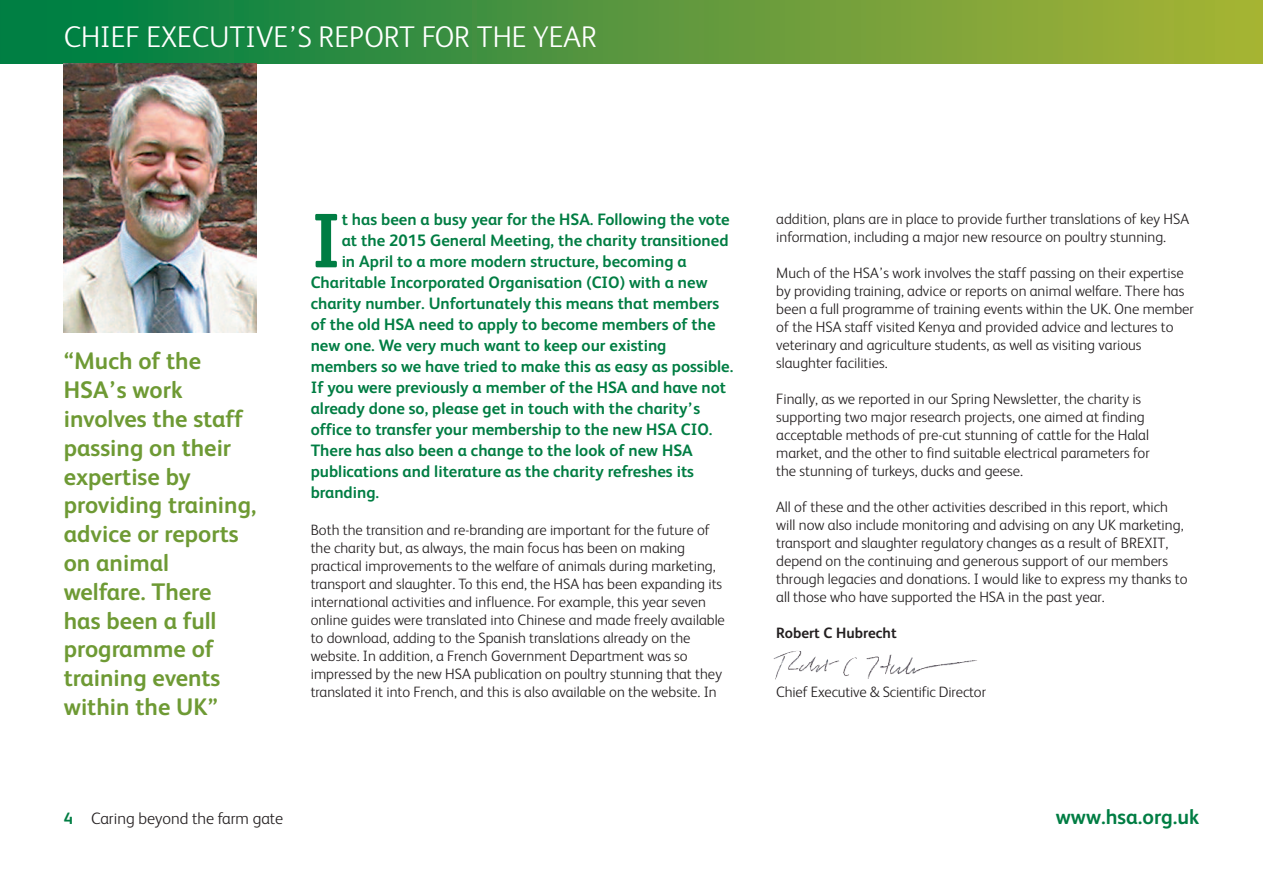
<style>
.page{position:relative;width:1263px;height:893px;background:#fff}
.page>*{position:absolute;margin:0;border:0;box-sizing:border-box;transform-origin:0 0}
.t1{font:700 77.1px "FS Albert";color:#007d43}
.t2{font:300 30px "FS Albert";color:#fff}
.t3{font:700 24px/28.8px "FS Albert";color:#6e9a34}
.t4{font:700 21px "FS Albert";color:#007d43}
.t5{font:700 16.5px "FS Albert";color:#007d43}
.t6{font:300 16.5px "FS Albert";color:#231f20}
.t7{font:300 15px/18px "FS Albert";color:#231f20}
.t8{font:700 15px "FS Albert";color:#231f20}
.s1{font-weight:700;color:#007d43}
</style>
<div class="page">
<div style="left:0;top:0;width:1263px;height:64px;background:linear-gradient(to right,#007c46,#aeb336)"></div>
<img style="left:64px;top:64px;width:193px;height:268px">
<img style="left:773px;top:650px;width:204px;height:30px">
<h2 class="t2" style="left:64px;top:26px;width:535px">CHIEF EXECUTIVE’S REPORT FOR THE YEAR</h2>
<h3 class="t3" style="left:64px;top:349px;width:194px">“Much of the<br>HSA’s work involves the staff passing on their expertise by providing training, advice or reports on animal welfare. There<br>has been a full programme of training events within the UK”</h3>
<h1 class="t1" style="left:311px;top:214px;width:33px">I</h1>
<p class="t5" style="left:342px;top:214px;width:389px">t has been a busy year for the HSA. Following the vote</p>
<p class="t5" style="left:342px;top:235px;width:388px">at the 2015 General Meeting, the charity transitioned</p>
<p class="t5" style="left:342px;top:256px;width:347px">in April to a more modern structure, becoming a</p>
<p class="t5" style="left:311px;top:277px;width:398px">Charitable Incorporated Organisation (CIO) with a new</p>
<p class="t5" style="left:311px;top:298px;width:410px">charity number. Unfortunately this means that members</p>
<p class="t5" style="left:311px;top:319px;width:406px">of the old HSA need to apply to become members of the</p>
<p class="t5" style="left:311px;top:340px;width:357px">new one. We very much want to keep our existing</p>
<p class="t5" style="left:311px;top:361px;width:424px">members so we have tried to make this as easy as possible.</p>
<p class="t5" style="left:311px;top:382px;width:417px">If you were previously a member of the HSA and have not</p>
<p class="t5" style="left:311px;top:403px;width:391px">already done so, please get in touch with the charity’s</p>
<p class="t5" style="left:311px;top:424px;width:403px">office to transfer your membership to the new HSA CIO.</p>
<p class="t5" style="left:311px;top:445px;width:384px">There has also been a change to the look of new HSA</p>
<p class="t5" style="left:311px;top:466px;width:385px">publications and literature as the charity refreshes its</p>
<p class="t5" style="left:311px;top:487px;width:70px">branding.</p>
<p class="t7" style="left:311px;top:522px;width:416px">Both the transition and re-branding are important for the future of the charity but, as always, the main focus has been on making practical improvements to the welfare of animals during marketing, transport and slaughter. To this end, the HSA has been expanding its international activities and influence. For example, this year seven online guides were translated into Chinese and made freely available to download, adding to the Spanish translations already on the website. In addition, a French Government Department was so impressed by the new HSA publication on poultry stunning that they translated it into French, and this is also available on the website. In</p>
<p class="t7" style="left:776px;top:212px;width:414px">addition, plans are in place to provide further translations of key HSA information, including a major new resource on poultry stunning.</p>
<p class="t7" style="left:776px;top:266px;width:419px">Much of the HSA’s work involves the staff passing on their expertise by providing training, advice or reports on animal welfare. There has been a full programme of training events within the UK. One member of the HSA staff visited Kenya and provided advice and lectures to veterinary and agriculture students, as well as visiting various slaughter facilities.</p>
<p class="t7" style="left:776px;top:392px;width:375px">Finally, as we reported in our Spring Newsletter, the charity is supporting two major research projects, one aimed at finding acceptable methods of pre-cut stunning of cattle for the Halal market, and the other to find suitable electrical parameters for the stunning of turkeys, ducks and geese.</p>
<p class="t7" style="left:776px;top:500px;width:413px">All of these and the other activities described in this report, which will now also include monitoring and advising on any UK marketing, transport and slaughter regulatory changes as a result of BREXIT, depend on the continuing and generous support of our members through legacies and donations. I would like to express my thanks to all those who have supported the HSA in the past year.</p>
<p class="t8" style="left:776px;top:628px;width:122px">Robert C Hubrecht</p>
<p class="t7" style="left:776px;top:684px;width:211px">Chief Executive &amp; Scientific Director</p>
<p class="t6" style="left:64px;top:813px;width:221px"><span class="s1">4</span> Caring beyond the farm gate</p>
<h3 class="t4" style="left:1056px;top:810px;width:145px">www.hsa.org.uk</h3>
</div>
